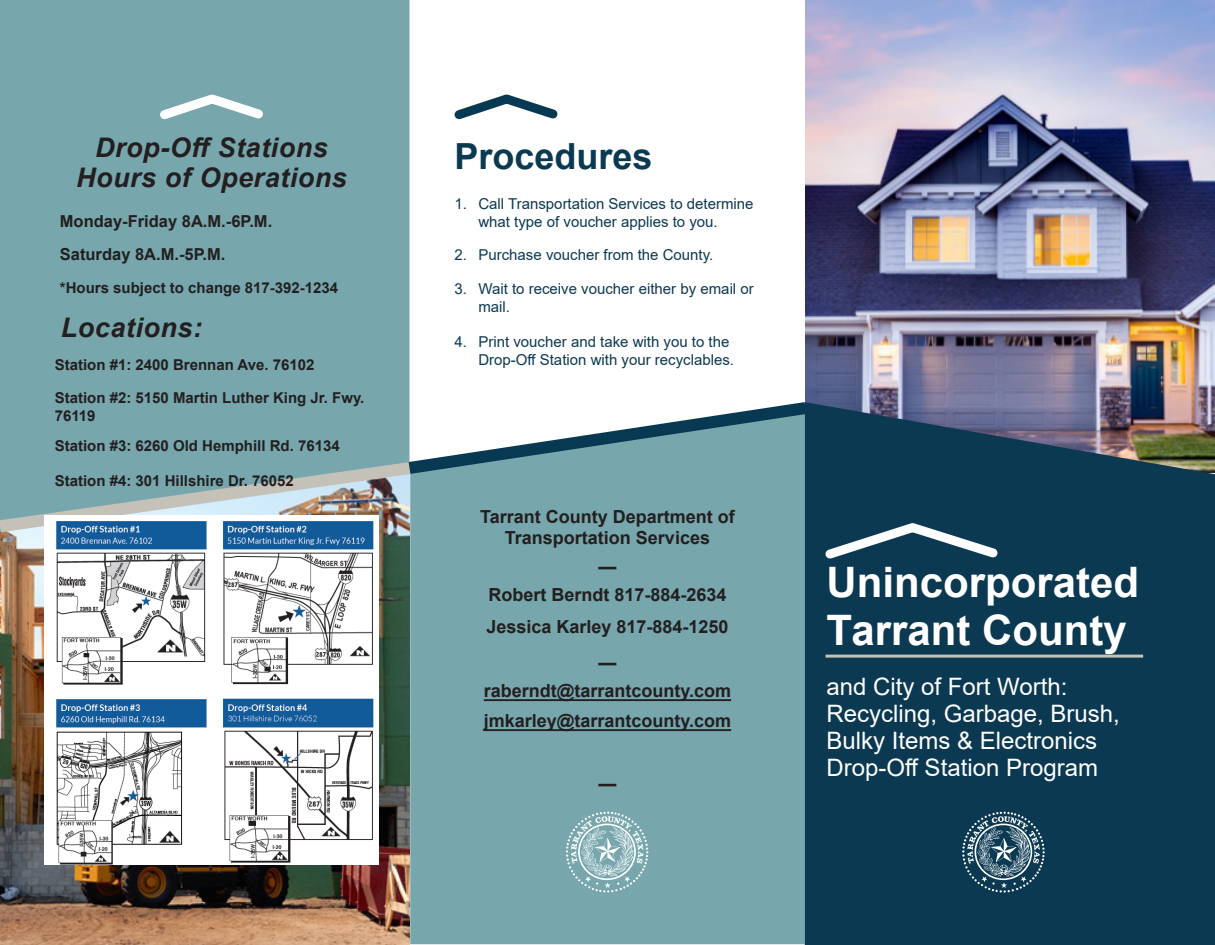
<style>
.page{position:relative;width:1215px;height:945px;background:#fff}
.page>*{position:absolute;margin:0;border:0;box-sizing:border-box;transform-origin:0 0}
.t1{font:700 42px "Arial";color:#fff}
.t2{font:700 36px "Arial";color:#0c3952}
.t3{font:italic 700 27px "Arial";letter-spacing:.02em;color:#231f20}
.t4{font:24px/27px "Arial";color:#fff}
.t5{font:700 18px "Arial";color:#231f20}
.t6{font:700 16.5px "Arial";color:#231f20}
.t7{font:15px/18px "Arial";color:#0c3952}
.t8{font:700 15px/18px "Arial";color:#231f20}
</style>
<div class="page">
<img style="left:806px;top:0;width:409px;height:402px">
<img style="left:0;top:565px;width:410px;height:380px">
<div style="left:410px;top:565px;width:395px;height:379px;background:#77a6ad"></div>
<div style="left:805px;top:402px;width:410px;height:543px;background:#0c3952"></div>
<div style="left:0;top:0;width:410px;height:394px;background:#77a6ad"></div>
<svg style="left:0;top:394px;width:1004px;height:171px;background:#7498a2"></svg>
<svg style="left:153px;top:90px;width:117px;height:36px"></svg>
<hr style="left:825px;top:655px;width:318px;height:3px;background:#c5c2b8">
<svg style="left:454px;top:94px;width:104px;height:26px"></svg>
<hr style="left:484px;top:699px;width:247px;height:2px;background:#231f20">
<hr style="left:484px;top:729px;width:247px;height:2px;background:#231f20">
<img style="left:45px;top:516px;width:333px;height:349px">
<svg style="left:962px;top:812px;width:83px;height:81px;background:#426578"></svg>
<svg style="left:566px;top:812px;width:82px;height:81px;background:#95babf"></svg>
<p class="t3" style="left:95px;top:130px;width:234px">Drop-Off Stations</p>
<p class="t3" style="left:76px;top:160px;width:272px">Hours of Operations</p>
<p class="t6" style="left:60px;top:210px;width:214px">Monday-Friday 8A.M.-6P.M.</p>
<p class="t6" style="left:60px;top:243px;width:167px">Saturday 8A.M.-5P.M.</p>
<p class="t8" style="left:60px;top:279px;width:280px">*Hours subject to change 817-392-1234</p>
<p class="t3" style="left:61px;top:309px;width:143px">Locations:</p>
<p class="t8" style="left:55px;top:356px;width:261px">Station #1: 2400 Brennan Ave. 76102</p>
<p class="t8" style="left:55px;top:389px;width:311px">Station #2: 5150 Martin Luther King Jr. Fwy.<br>76119</p>
<p class="t8" style="left:55px;top:437px;width:287px">Station #3: 6260 Old Hemphill Rd. 76134</p>
<p class="t8" style="left:55px;top:471px;width:241px">Station #4: 301 Hillshire Dr. 76052</p>
<p class="t2" style="left:454px;top:131px;width:200px">Procedures</p>
<p class="t7" style="left:478px;top:194px;width:277px;text-indent:-24px">1. Call Transportation Services to determine what type of voucher applies to you.</p>
<p class="t7" style="left:454px;top:245px;width:260px">2. Purchase voucher from the County.</p>
<p class="t7" style="left:478px;top:280px;width:277px;text-indent:-24px">3. Wait to receive voucher either by email or mail.</p>
<p class="t7" style="left:478px;top:332px;width:257px;text-indent:-24px">4. Print voucher and take with you to the<br>Drop-Off Station with your recyclables.</p>
<p class="t5" style="left:480px;top:504px;width:256px">Tarrant County Department of</p>
<p class="t5" style="left:505px;top:525px;width:207px">Transportation Services</p>
<p class="t5" style="left:598px;top:554px;width:19px">—</p>
<p class="t5" style="left:488px;top:582px;width:240px">Robert Berndt 817-884-2634</p>
<p class="t5" style="left:486px;top:614px;width:244px">Jessica Karley 817-884-1250</p>
<p class="t5" style="left:598px;top:650px;width:19px">—</p>
<p class="t5" style="left:484px;top:678px;width:249px">raberndt@tarrantcounty.com</p>
<p class="t5" style="left:484px;top:708px;width:249px">jmkarley@tarrantcounty.com</p>
<p class="t5" style="left:598px;top:771px;width:19px">—</p>
<p class="t1" style="left:826px;top:553px;width:314px">Unincorporated</p>
<p class="t1" style="left:826px;top:601px;width:302px">Tarrant County</p>
<p class="t4" style="left:827px;top:673px;width:242px">and City of Fort Worth:</p>
<p class="t4" style="left:827px;top:700px;width:295px">Recycling, Garbage, Brush,<br>Bulky Items &amp; Electronics<br>Drop-Off Station Program</p>
</div>
